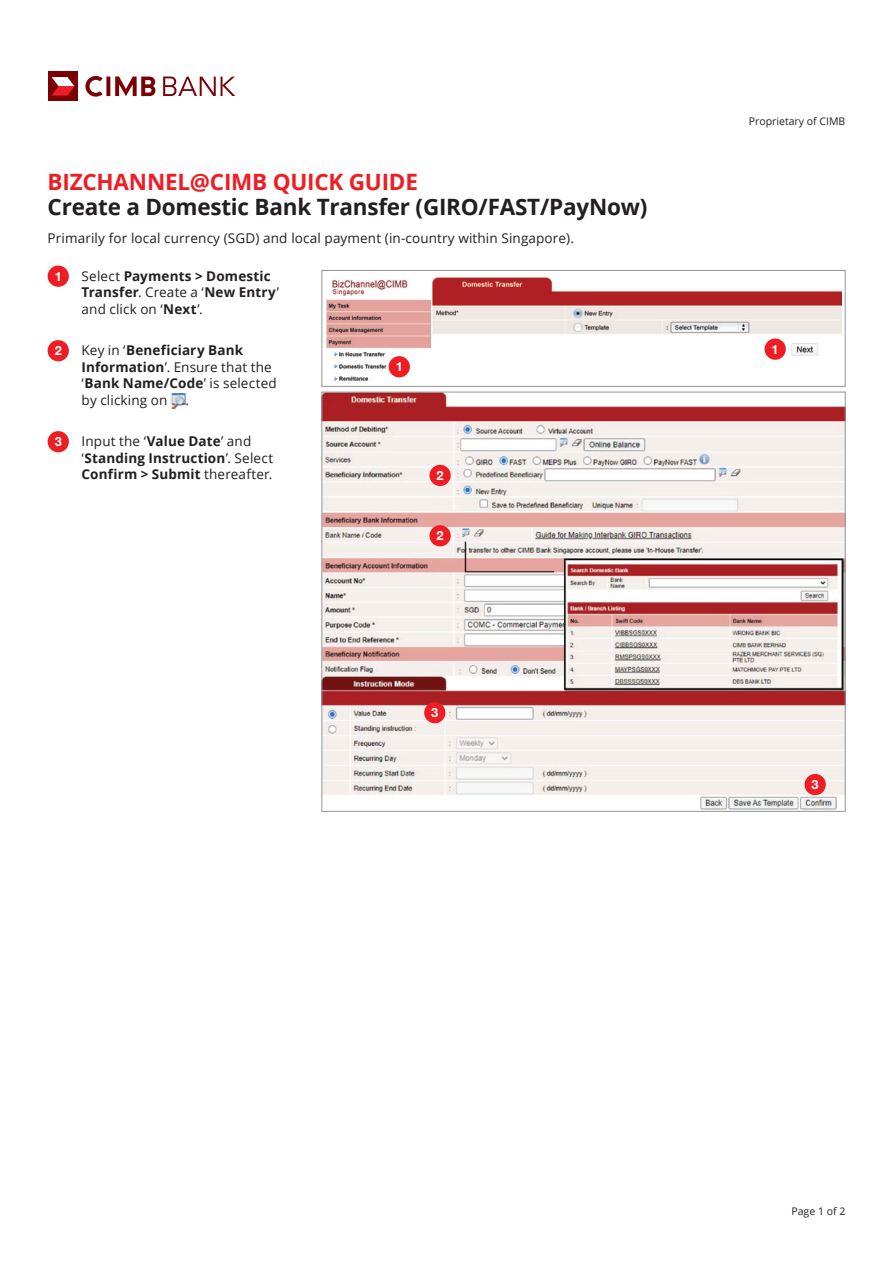
<style>
.page{position:relative;width:893px;height:1263px;background:#fff}
.page>*{position:absolute;margin:0;border:0;box-sizing:border-box;transform-origin:0 0}
.Header_12pt{font:700 22.5px "Open Sans";letter-spacing:-.01em;color:#231f20}
.Header_12pt-2{font:700 22.5px "Open Sans";letter-spacing:-.01em;color:#ee1d23}
.Point_8pt_copy{font:700 13.5px/16.5px "Open Sans";letter-spacing:.01em;color:#231f20}
.Point_8pt_copy-2{font:13.5px/16.5px "Open Sans";letter-spacing:.01em;color:#231f20}
.Header_12pt-3{font:13.5px "Open Sans";letter-spacing:.01em;color:#231f20}
.Indent_4_Point{font:700 12.75px "Helvetica Neue LT Std";color:#fff}
.t1{font:10.5px "Open Sans";color:#231f20}
.s1{font-weight:400}
.s2{font-weight:700}
</style>
<div class="page">
<div style="left:48px;top:71px;width:29px;height:30px;background:#7a0006"></div>
<svg style="left:52px;top:77px;width:22px;height:19px"></svg>
<svg style="left:85px;top:76px;width:70px;height:21px"></svg>
<svg style="left:163px;top:77px;width:72px;height:19px"></svg>
<img style="left:324px;top:394px;width:519px;height:415px">
<img style="left:433px;top:277px;width:408px;height:79px">
<img style="left:326px;top:279px;width:104px;height:102px">
<div style="left:322px;top:270px;width:523px;height:117px;border:1px solid #939598"></div>
<div style="left:48px;top:266px;width:21px;height:21px;background:#ee1d23;border-radius:50%"></div>
<div style="left:48px;top:340px;width:21px;height:21px;background:#ee1d23;border-radius:50%"></div>
<img style="left:171px;top:393px;width:15px;height:16px">
<div style="left:48px;top:431px;width:21px;height:21px;background:#ee1d23;border-radius:50%"></div>
<div style="left:389px;top:356px;width:21px;height:21px;background:#ee1d23;border-radius:50%"></div>
<div style="left:765px;top:338px;width:21px;height:22px;background:#ee1d23;border-radius:50%"></div>
<div style="left:429px;top:465px;width:22px;height:21px;background:#ee1d23;border-radius:50%"></div>
<div style="left:429px;top:525px;width:22px;height:21px;background:#ee1d23;border-radius:50%"></div>
<div style="left:424px;top:702px;width:21px;height:21px;background:#ee1d23;border-radius:50%"></div>
<div style="left:804px;top:774px;width:22px;height:21px;background:#ee1d23;border-radius:50%"></div>
<p class="Header_12pt-2" style="left:48px;top:166px;width:372px">BIZCHANNEL@CIMB QUICK GUIDE</p>
<p class="Header_12pt" style="left:48px;top:191px;width:601px">Create a Domestic Bank Transfer (GIRO/FAST/PayNow)</p>
<p class="Header_12pt-3" style="left:48px;top:229px;width:528px">Primarily for local currency (SGD) and local payment (in-country within Singapore).</p>
<p class="Indent_4_Point" style="left:55px;top:268px;width:9px">1</p>
<p class="Point_8pt_copy" style="left:82px;top:267px;width:199px"><span class="s1">Select</span> Payments &gt; Domestic<br>Transfer<span class="s1">. Create a ‘</span>New Entry<span class="s1">’ and click on ‘</span>Next<span class="s1">’.</span></p>
<p class="Indent_4_Point" style="left:55px;top:343px;width:9px">2</p>
<p class="Point_8pt_copy-2" style="left:82px;top:342px;width:197px">Key in ‘<span class="s2">Beneficiary Bank<br>Information</span>’. Ensure that the ‘<span class="s2">Bank Name/Code</span>’ is selected by clicking on</p>
<p class="Indent_4_Point" style="left:396px;top:359px;width:9px">1</p>
<p class="Point_8pt_copy-2" style="left:186px;top:391px;width:5px">.</p>
<p class="Indent_4_Point" style="left:55px;top:434px;width:9px">3</p>
<p class="Point_8pt_copy" style="left:82px;top:433px;width:193px"><span class="s1">Input the ‘</span>Value Date<span class="s1">’ and ‘</span>Standing Instruction<span class="s1">’. Select<br></span>Confirm &gt; Submit <span class="s1">thereafter.</span></p>
<p class="Indent_4_Point" style="left:437px;top:467px;width:9px">2</p>
<p class="Indent_4_Point" style="left:437px;top:528px;width:9px">2</p>
<p class="Indent_4_Point" style="left:431px;top:705px;width:9px">3</p>
<p class="t1" style="left:749px;top:114px;width:98px">Proprietary of CIMB</p>
<p class="Indent_4_Point" style="left:772px;top:341px;width:9px">1</p>
<p class="Indent_4_Point" style="left:812px;top:777px;width:9px">3</p>
<p class="t1" style="left:791px;top:1204px;width:55px">Page 1 of 2</p>
</div>
